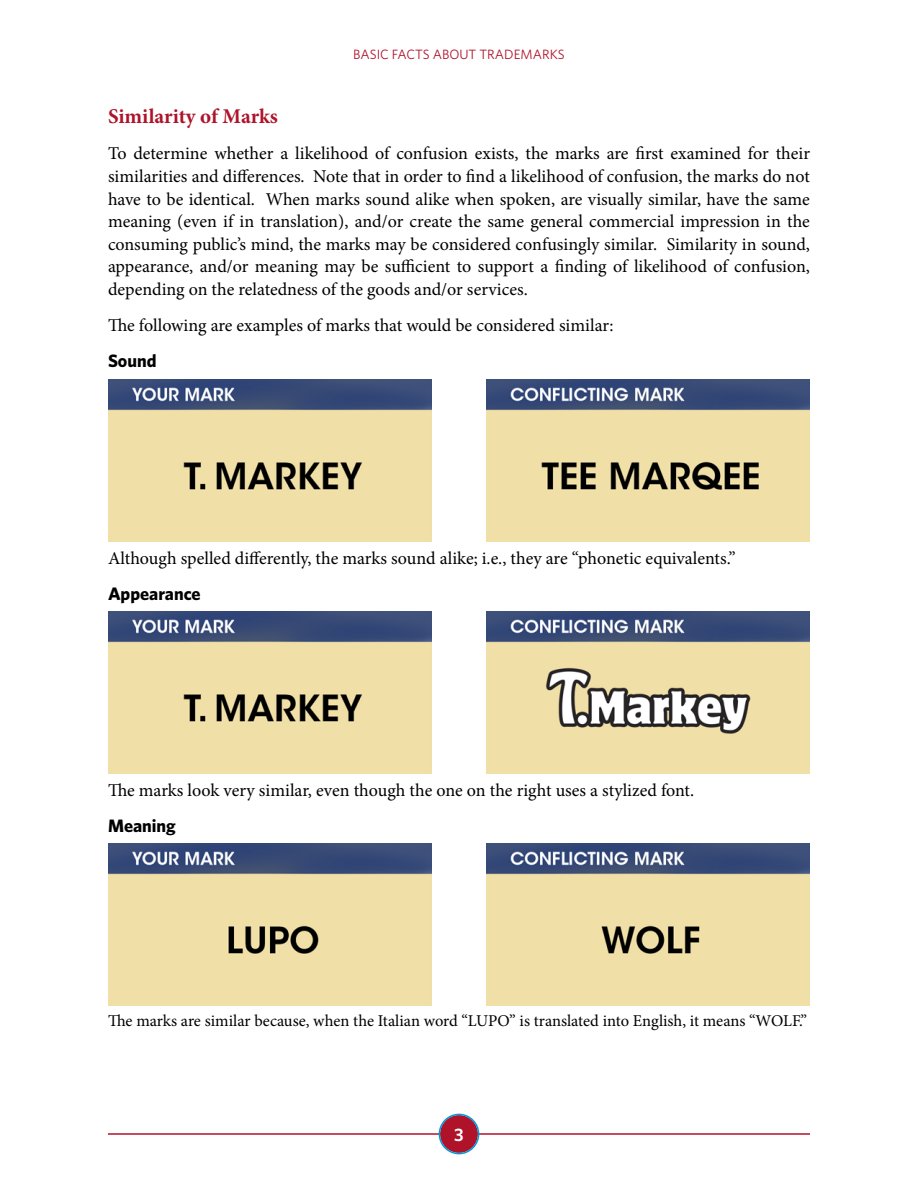
<style>
.page{position:relative;width:918px;height:1188px;background:#fff}
.page>*{position:absolute;margin:0;border:0;box-sizing:border-box;transform-origin:0 0}
.body{font:700 21px "Minion Pro";color:#ae132a}
.body-2{font:18px/22.6px "Minion Pro";color:#000;text-align:justify}
.Question{font:18px "Minion Pro";color:#000}
.Marks_subheader{font:700 18px "Whitney";color:#000}
.t1{font:600 18px "Whitney";color:#fff}
.body-3{font:16.5px "Minion Pro";letter-spacing:-.005em;color:#000}
.t2{font:13.5px "Whitney";color:#ae132a}
</style>
<div class="page">
<hr style="left:108px;top:1133px;width:702px;height:2px;background:#ae132a">
<div style="left:440px;top:1115px;width:38px;height:38px;background:#ae132a;border-radius:50%"></div>
<img style="left:108px;top:379px;width:324px;height:162px">
<img style="left:486px;top:379px;width:324px;height:162px">
<img style="left:108px;top:611px;width:324px;height:162px">
<img style="left:486px;top:611px;width:324px;height:162px">
<img style="left:108px;top:843px;width:324px;height:162px">
<img style="left:486px;top:843px;width:324px;height:162px">
<div style="left:439px;top:1114px;width:40px;height:40px;border:2px solid #009ada;border-radius:50%"></div>
<p class="t2" style="left:353px;top:46px;width:213px">BASIC FACTS ABOUT TRADEMARKS</p>
<p class="body" style="left:108px;top:102px;width:172px">Similarity of Marks</p>
<p class="body-2" style="left:108px;top:142px;width:704px">To determine whether a likelihood of confusion exists, the marks are first examined for their similarities and differences. Note that in order to find a likelihood of confusion, the marks do not have to be identical. When marks sound alike when spoken, are visually similar, have the same meaning (even if in translation), and/or create the same general commercial impression in the consuming public’s mind, the marks may be considered confusingly similar. Similarity in sound, appearance, and/or meaning may be sufficient to support a finding of likelihood of confusion, depending on the relatedness of the goods and/or services.</p>
<p class="body-2" style="left:108px;top:314px;width:507px">The following are examples of marks that would be considered similar:</p>
<h2 class="Marks_subheader" style="left:108px;top:349px;width:50px">Sound</h2>
<p class="body-2" style="left:108px;top:547px;width:629px">Although spelled differently, the marks sound alike; i.e., they are “phonetic equivalents.”</p>
<h2 class="Marks_subheader" style="left:108px;top:581px;width:94px">Appearance</h2>
<h2 class="Question" style="left:108px;top:778px;width:588px">The marks look very similar, even though the one on the right uses a stylized font.</h2>
<h2 class="Marks_subheader" style="left:108px;top:814px;width:69px">Meaning</h2>
<p class="body-3" style="left:108px;top:1010px;width:701px">The marks are similar because, when the Italian word “LUPO” is translated into English, it means “WOLF.”</p>
<p class="t1" style="left:454px;top:1122px;width:11px">3</p>
</div>
